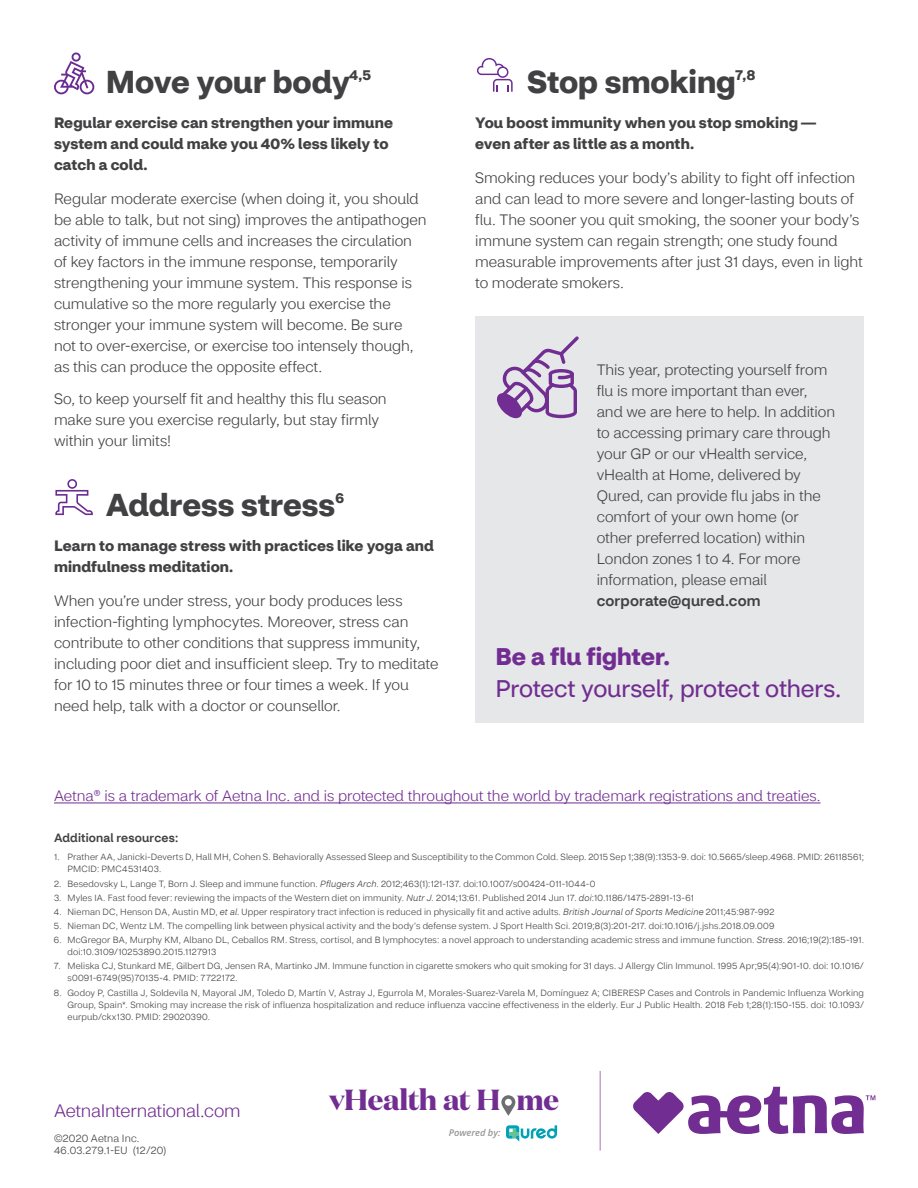
<style>
.page{position:relative;width:918px;height:1188px;background:#fff}
.page>*{position:absolute;margin:0;border:0;box-sizing:border-box;transform-origin:0 0}
.t1{font:700 31.5px "CVS Health Sans";color:#414042}
.t2{font:700 28.95px "Domaine Disp";letter-spacing:-.015em;color:#712d91}
.t3{font:24px "CVS Health Sans";letter-spacing:-.005em;color:#712d91}
.t4{font:700 24px "CVS Health Sans";color:#712d91}
.t5{font:300 18px "CVS Health Sans";letter-spacing:-.01em;color:#712d91}
.t6{font:300 15px/21px "CVS Health Sans";color:#414042}
.t7{font:700 15px/21px "CVS Health Sans";letter-spacing:.01em;color:#414042}
.t8{font:300 15px "CVS Health Sans";letter-spacing:-.005em;color:#712d91}
.t9{font:500 15px "CVS Health Sans";letter-spacing:.01em;color:#414042}
.t10{font:700 14.1px "CVS Health Sans";color:#414042}
.t11{font:500 12px "CVS Health Sans";letter-spacing:.015em;color:#414042}
.t12{font:300 10.5px/12px "CVS Health Sans";letter-spacing:.015em;color:#414042}
.t13{font:italic 600 9.45px "Open Sans";letter-spacing:-.005em;color:#979797}
.t14{font:300 9px/12px "CVS Health Sans";letter-spacing:.02em;color:#414042}
.s1{font-style:italic}
</style>
<div class="page">
<svg style="left:633px;top:1087px;width:242px;height:47px"></svg>
<hr style="left:54px;top:803px;width:767px;height:1px;background:#712d91">
<svg style="left:54px;top:52px;width:40px;height:42px"></svg>
<svg style="left:477px;top:58px;width:36px;height:34px"></svg>
<svg style="left:55px;top:479px;width:38px;height:36px"></svg>
<div style="left:475px;top:316px;width:389px;height:407px;background:#e6e7e8"></div>
<svg style="left:497px;top:336px;width:82px;height:82px"></svg>
<hr style="left:599px;top:1071px;width:2px;height:80px;background:#c7a2cc">
<svg style="left:506px;top:1125px;width:51px;height:17px"></svg>
<svg style="left:501px;top:1095px;width:14px;height:21px"></svg>
<h1 class="t1" style="left:106px;top:62px;width:246px">Move your body</h1>
<h3 class="t10" style="left:349px;top:67px;width:23px">4,5</h3>
<h3 class="t7" style="left:54px;top:112px;width:341px">Regular exercise can strengthen your immune system and could make you 40% less likely to catch a cold.</h3>
<p class="t6" style="left:54px;top:188px;width:374px">Regular moderate exercise (when doing it, you should be able to talk, but not sing) improves the antipathogen activity of immune cells and increases the circulation of key factors in the immune response, temporarily strengthening your immune system. This response is cumulative so the more regularly you exercise the stronger your immune system will become. Be sure not to over-exercise, or exercise too intensely though, as this can produce the opposite effect.</p>
<h3 class="t6" style="left:54px;top:388px;width:334px">So, to keep yourself fit and healthy this flu season make sure you exercise regularly, but stay firmly within your limits!</h3>
<h1 class="t1" style="left:106px;top:485px;width:231px">Address stress</h1>
<h3 class="t10" style="left:335px;top:490px;width:10px">6</h3>
<h3 class="t7" style="left:54px;top:535px;width:382px">Learn to manage stress with practices like yoga and mindfulness meditation.</h3>
<p class="t6" style="left:54px;top:590px;width:386px">When you’re under stress, your body produces less infection-fighting lymphocytes. Moreover, stress can contribute to other conditions that suppress immunity, including poor diet and insufficient sleep. Try to meditate for 10 to 15 minutes three or four times a week. If you need help, talk with a doctor or counsellor.</p>
<h1 class="t1" style="left:527px;top:62px;width:210px">Stop smoking</h1>
<h3 class="t10" style="left:735px;top:67px;width:22px">7,8</h3>
<h3 class="t7" style="left:475px;top:112px;width:343px">You boost immunity when you stop smoking — even after as little as a month.</h3>
<p class="t6" style="left:475px;top:167px;width:389px">Smoking reduces your body’s ability to fight off infection and can lead to more severe and longer-lasting bouts of flu. The sooner you quit smoking, the sooner your body’s immune system can regain strength; one study found measurable improvements after just 31 days, even in light to moderate smokers.</p>
<p class="t6" style="left:597px;top:359px;width:240px">This year, protecting yourself from flu is more important than ever, and we are here to help. In addition to accessing primary care through your GP or our vHealth service, vHealth at Home, delivered by<br>Qured, can provide flu jabs in the comfort of your own home (or other preferred location) within<br>London zones 1 to 4. For more information, please email</p>
<h3 class="t9" style="left:597px;top:591px;width:165px">corporate@qured.com</h3>
<h3 class="t4" style="left:495px;top:641px;width:176px">Be a flu fighter.</h3>
<h3 class="t3" style="left:495px;top:674px;width:348px">Protect yourself, protect others.</h3>
<h3 class="t8" style="left:54px;top:787px;width:768px">Aetna® is a trademark of Aetna Inc. and is protected throughout the world by trademark registrations and treaties.</h3>
<h3 class="t11" style="left:54px;top:830px;width:126px">Additional resources:</h3>
<p class="t14" style="left:68px;top:851px;width:798px;text-indent:-14px">1. Prather AA, Janicki-Deverts D, Hall MH, Cohen S. Behaviorally Assessed Sleep and Susceptibility to the Common Cold. Sleep. 2015 Sep 1;38(9):1353-9. doi: 10.5665/sleep.4968. PMID: 26118561;<br>PMCID: PMC4531403.</p>
<p class="t14" style="left:54px;top:878px;width:543px">2. Besedovsky L, Lange T, Born J. Sleep and immune function. <span class="s1">Pflugers Arch</span>. 2012;463(1):121-137. doi:10.1007/s00424-011-1044-0</p>
<p class="t14" style="left:54px;top:892px;width:642px">3. Myles IA. Fast food fever: reviewing the impacts of the Western diet on immunity. <span class="s1">Nutr J.</span> 2014;13:61. Published 2014 Jun 17. <span class="s1">doi</span>:10.1186/1475-2891-13-61</p>
<p class="t14" style="left:54px;top:906px;width:722px">4. Nieman DC, Henson DA, Austin MD, <span class="s1">et al</span>. Upper respiratory tract infection is reduced in physically fit and active adults. <span class="s1">British Journal of Sports Medicine</span> 2011;45:987-992</p>
<p class="t14" style="left:54px;top:920px;width:722px">5. Nieman DC, Wentz LM. The compelling link between physical activity and the body’s defense system. J Sport Health Sci. 2019;8(3):201-217. doi:10.1016/j.jshs.2018.09.009</p>
<p class="t14" style="left:67px;top:934px;width:798px;text-indent:-13px">6. McGregor BA, Murphy KM, Albano DL, Ceballos RM. Stress, cortisol, and B lymphocytes: a novel approach to understanding academic stress and immune function. <span class="s1">Stress</span>. 2016;19(2):185-191. doi:10.3109/10253890.2015.1127913</p>
<p class="t14" style="left:67px;top:960px;width:798px;text-indent:-14px">7. Meliska CJ, Stunkard ME, Gilbert DG, Jensen RA, Martinko JM. Immune function in cigarette smokers who quit smoking for 31 days. J Allergy Clin Immunol. 1995 Apr;95(4):901-10. doi: 10.1016/ s0091-6749(95)70135-4. PMID: 7722172.</p>
<p class="t14" style="left:67px;top:986px;width:798px;text-align:justify;text-indent:-14px">8. Godoy P, Castilla J, Soldevila N, Mayoral JM, Toledo D, Martín V, Astray J, Egurrola M, Morales-Suarez-Varela M, Domínguez A; CIBERESP Cases and Controls in Pandemic Influenza Working Group, Spain*. Smoking may increase the risk of influenza hospitalization and reduce influenza vaccine effectiveness in the elderly. Eur J Public Health. 2018 Feb 1;28(1):150-155. doi: 10.1093/ eurpub/ckx130. PMID: 29020390.</p>
<h3 class="t5" style="left:54px;top:1100px;width:188px">AetnaInternational.com</h3>
<p class="t12" style="left:54px;top:1132px;width:114px">©2020 Aetna Inc.<br>46.03.279.1-EU (12/20)</p>
<h2 class="t2" style="left:329px;top:1081px;width:231px">vHealth at H me</h2>
<p class="t13" style="left:449px;top:1126px;width:53px">Powered by:</p>
</div>
